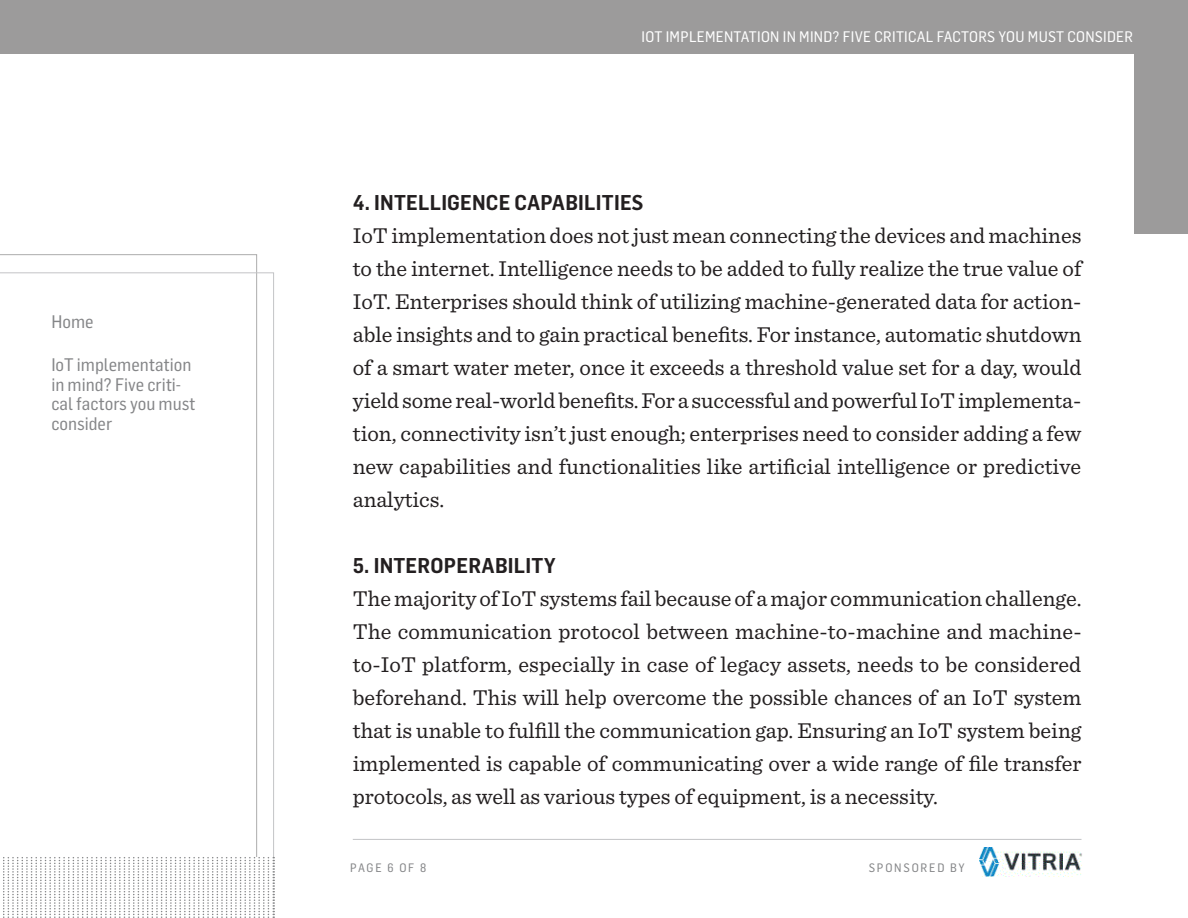
<style>
.page{position:relative;width:1188px;height:918px;background:#fff}
.page>*{position:absolute;margin:0;border:0;box-sizing:border-box;transform-origin:0 0}
.body_copy-first_para{font:22.5px/33px "Sentinel";color:#231f20;text-align:justify}
.subhead{font:600 21px "Flama Semicondensed";letter-spacing:.01em;color:#231f20}
.t1{font:17.85px/19.5px "Flama Semicondensed Basic";color:#858688}
.t2{font:15px "Flama Semicondensed Basic";letter-spacing:.02em;color:#fff}
.t3{font:12px "Flama Semicondensed Basic";letter-spacing:.15em;color:#858688}
</style>
<div class="page">
<svg style="left:0;top:272px;width:274px;height:585px"></svg>
<hr style="left:353px;top:839px;width:728px;height:1px;background:#c3c4c6">
<img style="left:980px;top:847px;width:102px;height:30px">
<div style="left:1134px;top:0;width:54px;height:234px;background:#9c9b9b"></div>
<div style="left:0;top:0;width:1188px;height:54px;background:#9c9b9b"></div>
<svg style="left:3px;top:857px;width:271px;height:61px"></svg>
<p class="t1" style="left:51px;top:311px;width:44px">Home</p>
<p class="t1" style="left:51px;top:354px;width:146px">IoT implementation in mind? Five criti&shy;cal factors you must consider</p>
<p class="t2" style="left:642px;top:27px;width:493px">IOT IMPLEMENTATION IN MIND? FIVE CRITICAL FACTORS YOU MUST CONSIDER</p>
<p class="subhead" style="left:353px;top:189px;width:292px">4. INTELLIGENCE CAPABILITIES</p>
<p class="body_copy-first_para" style="left:353px;top:218px;width:730px">IoT implementation does not just mean connecting the devices and machines to the internet. Intelligence needs to be added to fully realize the true value of IoT. Enterprises should think of utilizing machine-generated data for action&shy;able insights and to gain practical benefits. For instance, automatic shutdown of a smart water meter, once it exceeds a threshold value set for a day, would yield some real-world benefits. For a successful and powerful IoT implementa&shy;tion, connectivity isn’t just enough; enterprises need to consider adding a few new capabilities and functionalities like artificial intelligence or predictive analytics.</p>
<p class="subhead" style="left:353px;top:552px;width:204px">5. INTEROPERABILITY</p>
<p class="body_copy-first_para" style="left:353px;top:581px;width:730px">The majority of IoT systems fail because of a major communication challenge.<br>The communication protocol between machine-to-machine and machine&shy;to-IoT platform, especially in case of legacy assets, needs to be considered beforehand. This will help overcome the possible chances of an IoT system that is unable to fulfill the communication gap. Ensuring an IoT system being implemented is capable of communicating over a wide range of file transfer protocols, as well as various types of equipment, is a necessity.</p>
<p class="t3" style="left:350px;top:860px;width:78px">PAGE 6 OF 8</p>
<p class="t3" style="left:869px;top:860px;width:98px">SPONSORED BY</p>
</div>
